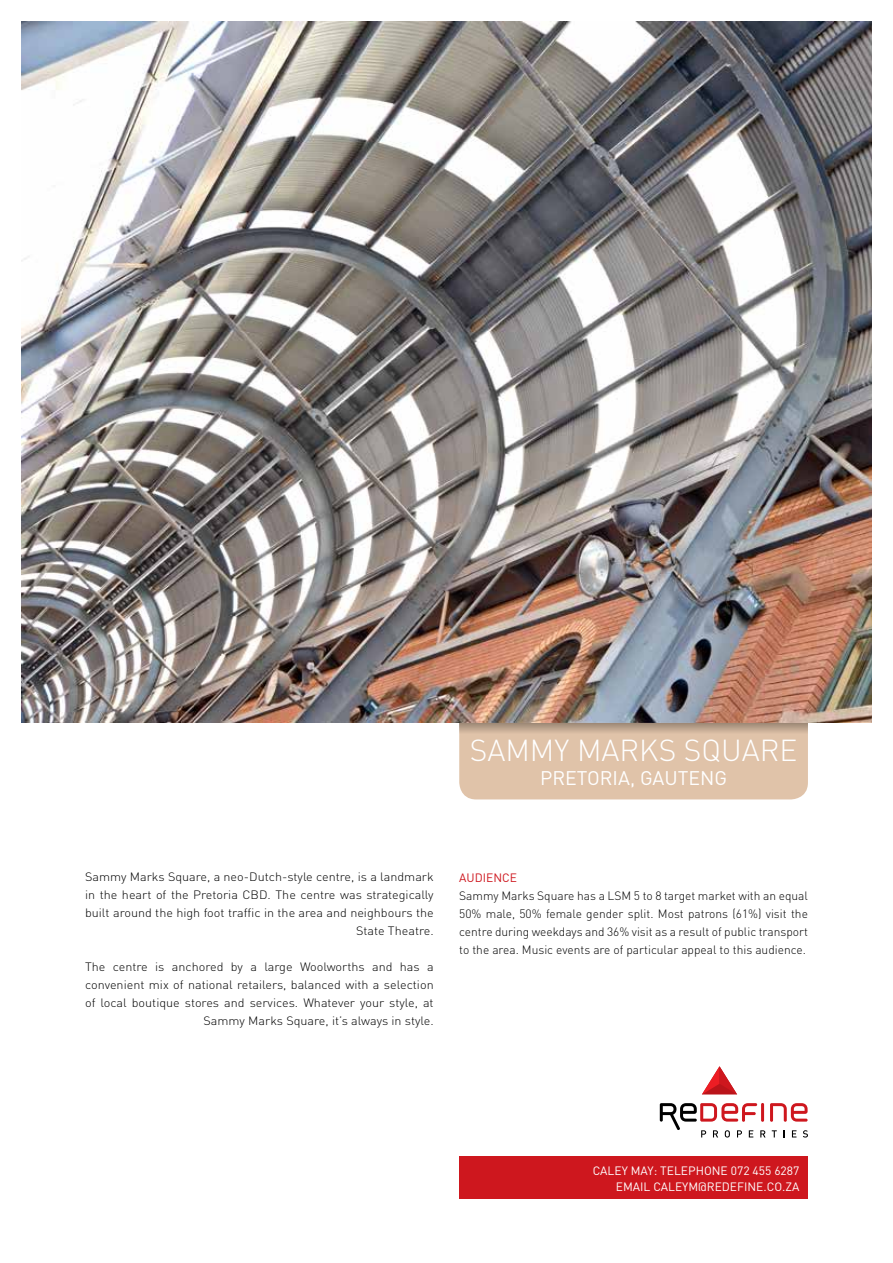
<style>
.page{position:relative;width:893px;height:1263px;background:#fff}
.page>*{position:absolute;margin:0;border:0;box-sizing:border-box;transform-origin:0 0}
.t1{font:300 30px "DIN";color:#fff}
.t2{font:19.5px "DIN";color:#fff}
.t3{font:300 12px/18px "DIN";color:#000;text-align:right;scale:1.05 1}
.t4{font:300 12px/18px "DIN";color:#000;text-align:justify}
.t5{font:12px/16.5px "DIN";color:#fff;text-align:right}
.t6{font:12px "DIN";color:#ce171e}
</style>
<div class="page">
<img style="left:21px;top:21px;width:851px;height:702px">
<div style="left:459px;top:733px;width:349px;height:66px;background:#e0c3a9"></div>
<svg style="left:459px;top:723px;width:349px;height:10px;background:#b9a18c"></svg>
<svg style="left:702px;top:1066px;width:35px;height:28px"></svg>
<svg style="left:660px;top:1103px;width:148px;height:34px"></svg>
<div style="left:459px;top:1157px;width:349px;height:42px;background:#ce171e"></div>
<h1 class="t1" style="left:470px;top:732px;width:329px">SAMMY MARKS SQUARE</h1>
<h2 class="t2" style="left:540px;top:766px;width:189px">PRETORIA, GAUTENG</h2>
<p class="t3" style="left:85px;top:868px;width:334px">Sammy Marks Square, a neo-Dutch-style centre, is a landmark in the heart of the Pretoria CBD. The centre was strategically built around the high foot traffic in the area and neighbours the State Theatre.</p>
<p class="t3" style="left:85px;top:958px;width:334px">The centre is anchored by a large Woolworths and has a convenient mix of national retailers, balanced with a selection of local boutique stores and services. Whatever your style, at Sammy Marks Square, it’s always in style.</p>
<p class="t6" style="left:459px;top:870px;width:59px">AUDIENCE</p>
<p class="t4" style="left:459px;top:886px;width:350px">Sammy Marks Square has a LSM 5 to 8 target market with an equal 50% male, 50% female gender split. Most patrons (61%) visit the centre during weekdays and 36% visit as a result of public transport to the area. Music events are of particular appeal to this audience.</p>
<p class="t5" style="left:593px;top:1162px;width:208px">CALEY MAY: TELEPHONE 072 455 6287<br>EMAIL CALEYM@REDEFINE.CO.ZA</p>
</div>
